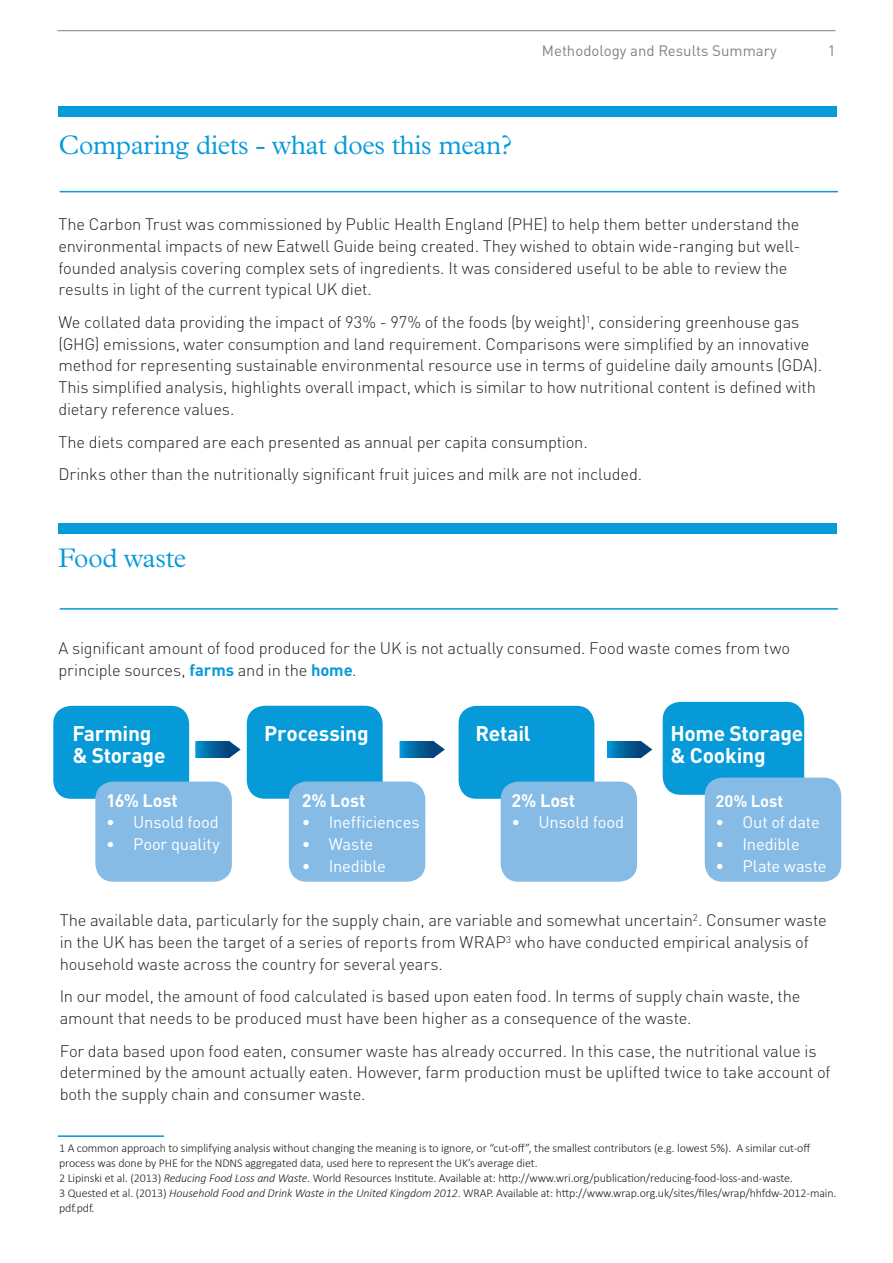
<style>
.page{position:relative;width:893px;height:1263px;background:#fff}
.page>*{position:absolute;margin:0;border:0;box-sizing:border-box;transform-origin:0 0}
.T2___Intro{font:300 27px "Plantin MT Std";letter-spacing:-.01em;color:#069ad9}
.t1{font:700 21px/21.8px "DINOT";letter-spacing:-.01em;color:#fff}
.t2{font:700 18px "DINOT";color:#fff}
.t3{font:300 16.5px/21.8px "DINOT";letter-spacing:-.01em;color:#231f20}
.t4{font:16.5px "DINOT";letter-spacing:-.01em;color:#fff}
.t5{font:700 16.5px "DINOT";color:#fff}
.T2_-_Running_header{font:15px "DINOT";color:#808285}
.t6{font:300 12px/15px "Calibri";letter-spacing:-.01em;color:#231f20}
.s1{font-weight:700;color:#069ad9}
.s2{font-style:italic}
</style>
<div class="page">
<hr style="left:57px;top:30px;width:779px;height:1px;background:#808285">
<div style="left:58px;top:106px;width:779px;height:11px;background:#069ad9"></div>
<hr style="left:60px;top:191px;width:778px;height:1px;background:#069ad9">
<div style="left:58px;top:523px;width:779px;height:11px;background:#069ad9"></div>
<hr style="left:60px;top:608px;width:778px;height:2px;background:#069ad9">
<div style="left:53px;top:706px;width:136px;height:93px;background:#069ad9;border-radius:18px"></div>
<div style="left:247px;top:706px;width:136px;height:93px;background:#069ad9;border-radius:18px"></div>
<div style="left:459px;top:706px;width:135px;height:93px;background:#069ad9;border-radius:18px"></div>
<div style="left:663px;top:702px;width:141px;height:93px;background:#069ad9;border-radius:18px"></div>
<div style="left:95px;top:781px;width:137px;height:101px;background:#85bbe5;border-radius:18px"></div>
<div style="left:289px;top:781px;width:136px;height:101px;background:#85bbe5;border-radius:18px"></div>
<div style="left:501px;top:781px;width:136px;height:101px;background:#85bbe5;border-radius:18px"></div>
<div style="left:705px;top:777px;width:136px;height:105px;background:#85bbe5;border-radius:18px"></div>
<hr style="left:58px;top:1135px;width:106px;height:2px;background:#0096d7">
<svg style="left:434px;top:741px;width:11px;height:17px"></svg>
<svg style="left:641px;top:741px;width:11px;height:17px"></svg>
<svg style="left:403px;top:744px;width:28px;height:11px"></svg>
<svg style="left:610px;top:744px;width:28px;height:11px"></svg>
<svg style="left:229px;top:741px;width:12px;height:17px"></svg>
<svg style="left:198px;top:744px;width:28px;height:11px"></svg>
<p class="T2___Intro" style="left:58px;top:129px;width:455px">Comparing diets - what does this mean?</p>
<p class="T2_-_Running_header" style="left:542px;top:41px;width:236px">Methodology and Results Summary</p>
<p class="T2_-_Running_header" style="left:828px;top:41px;width:9px">1</p>
<p class="t3" style="left:58px;top:213px;width:743px">The Carbon Trust was commissioned by Public Health England (PHE) to help them better understand the environmental impacts of new Eatwell Guide being created. They wished to obtain wide-ranging but well&shy;founded analysis covering complex sets of ingredients. It was considered useful to be able to review the results in light of the current typical UK diet.</p>
<p class="t3" style="left:58px;top:311px;width:765px">We collated data providing the impact of 93% - 97% of the foods (by weight)<sup>1</sup>, considering greenhouse gas (GHG) emissions, water consumption and land requirement. Comparisons were simplified by an innovative method for representing sustainable environmental resource use in terms of guideline daily amounts (GDA).<br>This simplified analysis, highlights overall impact, which is similar to how nutritional content is defined with dietary reference values.</p>
<p class="t3" style="left:58px;top:431px;width:531px">The diets compared are each presented as annual per capita consumption.</p>
<p class="t3" style="left:58px;top:463px;width:585px">Drinks other than the nutritionally significant fruit juices and milk are not included.</p>
<p class="T2___Intro" style="left:58px;top:543px;width:129px">Food waste</p>
<p class="t3" style="left:58px;top:637px;width:733px">A significant amount of food produced for the UK is not actually consumed. Food waste comes from two principle sources, <span class="s1">farms</span> and in the <span class="s1">home</span>.</p>
<p class="t1" style="left:72px;top:722px;width:95px">Farming &amp; Storage</p>
<p class="t1" style="left:264px;top:722px;width:106px">Processing</p>
<p class="t1" style="left:476px;top:722px;width:57px">Retail</p>
<p class="t1" style="left:670px;top:722px;width:134px">Home Storage &amp; Cooking</p>
<p class="t2" style="left:106px;top:788px;width:73px">16% Lost</p>
<p class="t4" style="left:106px;top:812px;width:114px">• Unsold food</p>
<p class="t4" style="left:106px;top:834px;width:115px">• Poor quality</p>
<p class="t2" style="left:302px;top:788px;width:65px">2% Lost</p>
<p class="t4" style="left:302px;top:812px;width:120px">• Inefficiences</p>
<p class="t4" style="left:302px;top:834px;width:73px">• Waste</p>
<p class="t4" style="left:302px;top:855px;width:86px">• Inedible</p>
<p class="t2" style="left:511px;top:788px;width:65px">2% Lost</p>
<p class="t4" style="left:511px;top:812px;width:114px">• Unsold food</p>
<p class="t5" style="left:715px;top:790px;width:69px">20% Lost</p>
<p class="t4" style="left:715px;top:812px;width:106px">• Out of date</p>
<p class="t4" style="left:715px;top:834px;width:86px">• Inedible</p>
<p class="t4" style="left:715px;top:855px;width:113px">• Plate waste</p>
<p class="t3" style="left:60px;top:909px;width:768px">The available data, particularly for the supply chain, are variable and somewhat uncertain<sup>2</sup>. Consumer waste in the UK has been the target of a series of reports from WRAP<sup>3</sup> who have conducted empirical analysis of household waste across the country for several years.</p>
<p class="t3" style="left:60px;top:985px;width:742px">In our model, the amount of food calculated is based upon eaten food. In terms of supply chain waste, the amount that needs to be produced must have been higher as a consequence of the waste.</p>
<p class="t3" style="left:60px;top:1040px;width:772px">For data based upon food eaten, consumer waste has already occurred. In this case, the nutritional value is determined by the amount actually eaten. However, farm production must be uplifted twice to take account of both the supply chain and consumer waste.</p>
<p class="t6" style="left:59px;top:1140px;width:753px">1 A common approach to simplifying analysis without changing the meaning is to ignore, or “cut-off”, the smallest contributors (e.g. lowest 5%). A similar cut-off process was done by PHE for the NDNS aggregated data, used here to represent the UK’s average diet.</p>
<p class="t6" style="left:59px;top:1170px;width:735px">2 Lipinski et al. (2013) <span class="s2">Reducing Food Loss and Waste</span>. World Resources Institute. Available at: http://www.wri.org/publication/reducing-food-loss-and-waste.</p>
<p class="t6" style="left:59px;top:1185px;width:779px">3 Quested et al. (2013) <span class="s2">Household Food and Drink Waste in the United Kingdom 2012</span>. WRAP. Available at: http://www.wrap.org.uk/sites/files/wrap/hhfdw-2012-main. pdf.pdf.</p>
</div>
